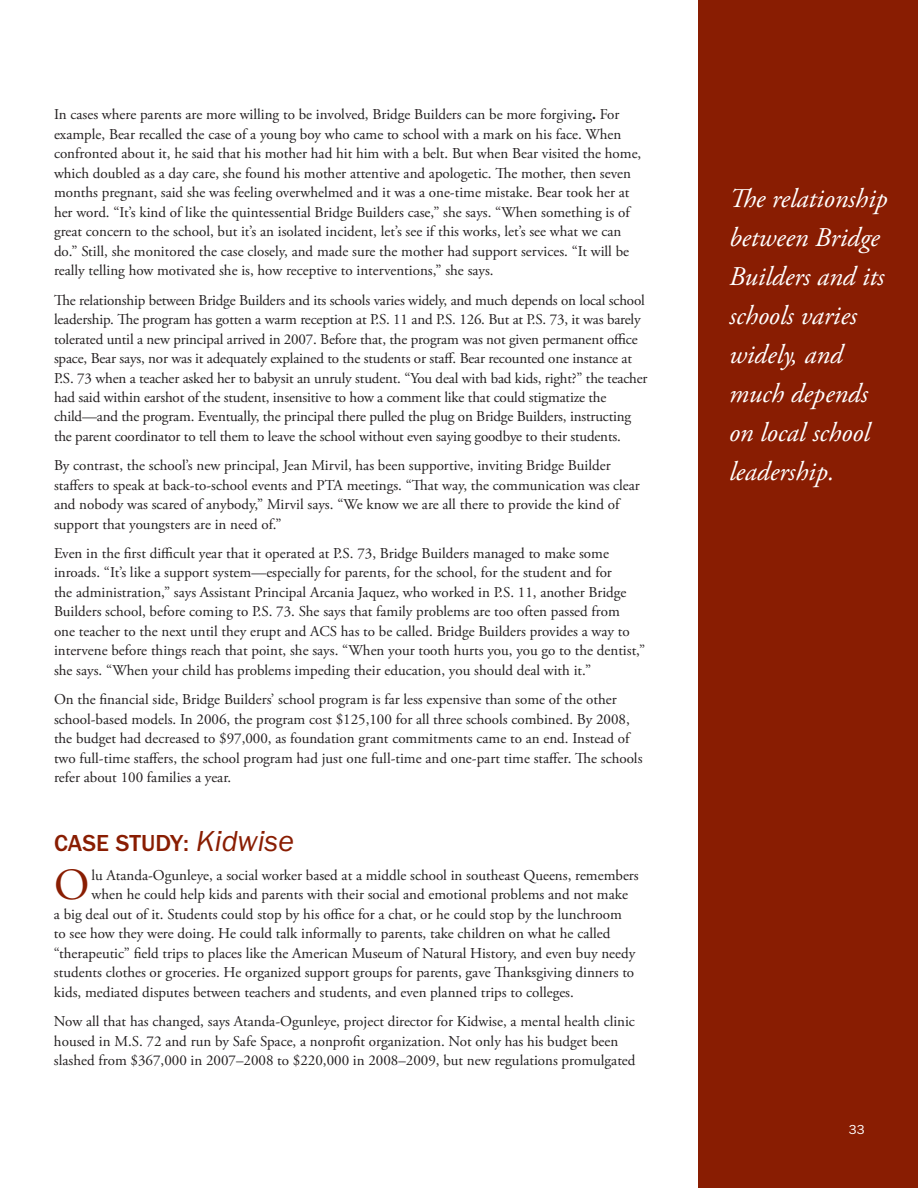
<style>
.page{position:relative;width:918px;height:1188px;background:#fff}
.page>*{position:absolute;margin:0;border:0;box-sizing:border-box;transform-origin:0 0}
.t1{font:44.4px "Adobe Garamond Pro";color:#891d02}
.t2{font:italic 30px "ITC Franklin Gothic Std";color:#891d02}
.t3{font:italic 27px/39px "Adobe Garamond Pro";color:#fff}
.t4{font:500 24px "ITC Franklin Gothic Std";color:#891d02}
.t5{font:15px/19.5px "Adobe Garamond Pro";color:#231f20}
.t6{font:13.05px "ITC Franklin Gothic Std";color:#fff}
.s1{font-weight:700}
.s2{font-weight:500;font-style:normal;font-size:24px}
</style>
<div class="page">
<div style="left:698px;top:0;width:220px;height:1188px;background:#891d02"></div>
<p class="t5" style="left:54px;top:105px;width:589px">In cases where parents are more willing to be involved, Bridge Builders can be more forgiving<span class="s1">.</span> For example, Bear recalled the case of a young boy who came to school with a mark on his face. When confronted about it, he said that his mother had hit him with a belt. But when Bear visited the home, which doubled as a day care, she found his mother attentive and apologetic. The mother, then seven months pregnant, said she was feeling overwhelmed and it was a one-time mistake. Bear took her at her word. “It’s kind of like the quintessential Bridge Builders case,” she says. “When something is of great concern to the school, but it’s an isolated incident, let’s see if this works, let’s see what we can do.” Still, she monitored the case closely, and made sure the mother had support services. “It will be really telling how motivated she is, how receptive to interventions,” she says.</p>
<p class="t5" style="left:54px;top:291px;width:595px">The relationship between Bridge Builders and its schools varies widely, and much depends on local school leadership. The program has gotten a warm reception at P.S. 11 and P.S. 126. But at P.S. 73, it was barely tolerated until a new principal arrived in 2007. Before that, the program was not given permanent office space, Bear says, nor was it adequately explained to the students or staff. Bear recounted one instance at P.S. 73 when a teacher asked her to babysit an unruly student. “You deal with bad kids, right?” the teacher had said within earshot of the student, insensitive to how a comment like that could stigmatize the child—and the program. Eventually, the principal there pulled the plug on Bridge Builders, instructing the parent coordinator to tell them to leave the school without even saying goodbye to their students.</p>
<p class="t5" style="left:54px;top:456px;width:587px">By contrast, the school’s new principal, Jean Mirvil, has been supportive, inviting Bridge Builder staffers to speak at back-to-school events and PTA meetings. “That way, the communication was clear and nobody was scared of anybody,” Mirvil says. “We know we are all there to provide the kind of support that youngsters are in need of.”</p>
<p class="t5" style="left:54px;top:544px;width:593px">Even in the first difficult year that it operated at P.S. 73, Bridge Builders managed to make some inroads. “It’s like a support system—especially for parents, for the school, for the student and for<br>the administration,” says Assistant Principal Arcania Jaquez, who worked in P.S. 11, another Bridge Builders school, before coming to P.S. 73. She says that family problems are too often passed from<br>one teacher to the next until they erupt and ACS has to be called. Bridge Builders provides a way to intervene before things reach that point, she says. “When your tooth hurts you, you go to the dentist,” she says. “When your child has problems impeding their education, you should deal with it.”</p>
<p class="t5" style="left:54px;top:690px;width:590px">On the financial side, Bridge Builders’ school program is far less expensive than some of the other school-based models. In 2006, the program cost $125,100 for all three schools combined. By 2008, the budget had decreased to $97,000, as foundation grant commitments came to an end. Instead of two full-time staffers, the school program had just one full-time and one-part time staffer. The schools refer about 100 families a year.</p>
<h3 class="t4" style="left:54px;top:829px;width:77px">CASE STUDY</h3>
<h2 class="t2" style="left:183px;top:824px;width:112px"><span class="s2">:</span> Kidwise</h2>
<h1 class="t1" style="left:54px;top:859px;width:37px">O</h1>
<p class="t5" style="left:92px;top:866px;width:549px">lu Atanda-Ogunleye, a social worker based at a middle school in southeast Queens, remembers</p>
<p class="t5" style="left:92px;top:885px;width:538px">when he could help kids and parents with their social and emotional problems and not make</p>
<p class="t5" style="left:54px;top:905px;width:569px">a big deal out of it. Students could stop by his office for a chat, or he could stop by the lunchroom</p>
<p class="t5" style="left:54px;top:924px;width:558px">to see how they were doing. He could talk informally to parents, take children on what he called</p>
<p class="t5" style="left:54px;top:944px;width:583px">“therapeutic” field trips to places like the American Museum of Natural History, and even buy needy</p>
<p class="t5" style="left:54px;top:963px;width:582px">students clothes or groceries. He organized support groups for parents, gave Thanksgiving dinners to</p>
<p class="t5" style="left:54px;top:983px;width:521px">kids, mediated disputes between teachers and students, and even planned trips to colleges.</p>
<p class="t5" style="left:54px;top:1012px;width:583px">Now all that has changed, says Atanda-Ogunleye, project director for Kidwise, a mental health clinic housed in M.S. 72 and run by Safe Space, a nonprofit organization. Not only has his budget been slashed from $367,000 in 2007–2008 to $220,000 in 2008–2009, but new regulations promulgated</p>
<h3 class="t3" style="left:729px;top:180px;width:160px">The relationship between Bridge<br>Builders and its schools varies widely, and much depends on local school leadership.</h3>
<p class="t6" style="left:849px;top:1122px;width:18px">33</p>
</div>
